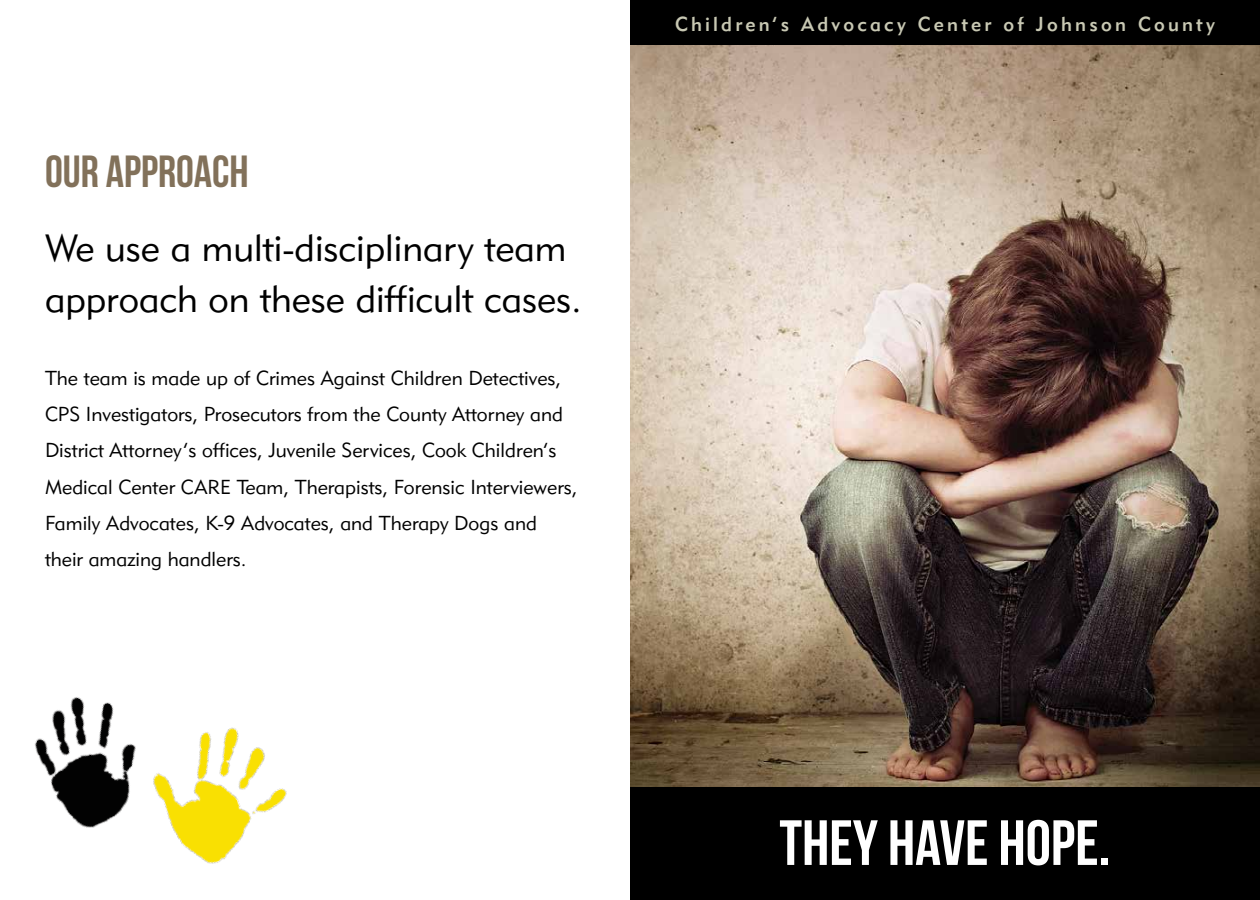
<style>
.page{position:relative;width:1260px;height:900px;background:#fff}
.page>*{position:absolute;margin:0;border:0;box-sizing:border-box;transform-origin:0 0}
.t1{font:700 63.75px "Bebas Neue";color:#fff}
.t2{font:700 45px "Bebas Neue";color:#82715a}
.t3{font:37.5px/51.2px "Geometric 415 BT Lite A";color:#000}
.t4{font:20px/36.2px "Geometric 415 BT Lite A";color:#000}
.t5{font:20px "Geometric 415 BT Medium A";letter-spacing:.16em;color:#c8c8b3}
</style>
<div class="page">
<img style="left:630px;top:45px;width:630px;height:743px">
<img style="left:180px;top:727px;width:107px;height:137px">
<img style="left:35px;top:697px;width:145px;height:143px">
<div style="left:630px;top:788px;width:630px;height:112px;background:#000"></div>
<div style="left:630px;top:0;width:630px;height:45px;background:#000"></div>
<h2 class="t2" style="left:45px;top:147px;width:205px">OUR APPROACH</h2>
<h3 class="t3" style="left:45px;top:222px;width:538px">We use a multi-disciplinary team approach on these difficult cases.</h3>
<p class="t4" style="left:45px;top:359px;width:534px">The team is made up of Crimes Against Children Detectives, CPS Investigators, Prosecutors from the County Attorney and District Attorney’s offices, Juvenile Services, Cook Children’s Medical Center CARE Team, Therapists, Forensic Interviewers, Family Advocates, K-9 Advocates, and Therapy Dogs and their amazing handlers.</p>
<p class="t5" style="left:675px;top:12px;width:541px">Children’s Advocacy Center of Johnson County</p>
<h1 class="t1" style="left:779px;top:808px;width:333px">THEY HAVE HOPE.</h1>
</div>
